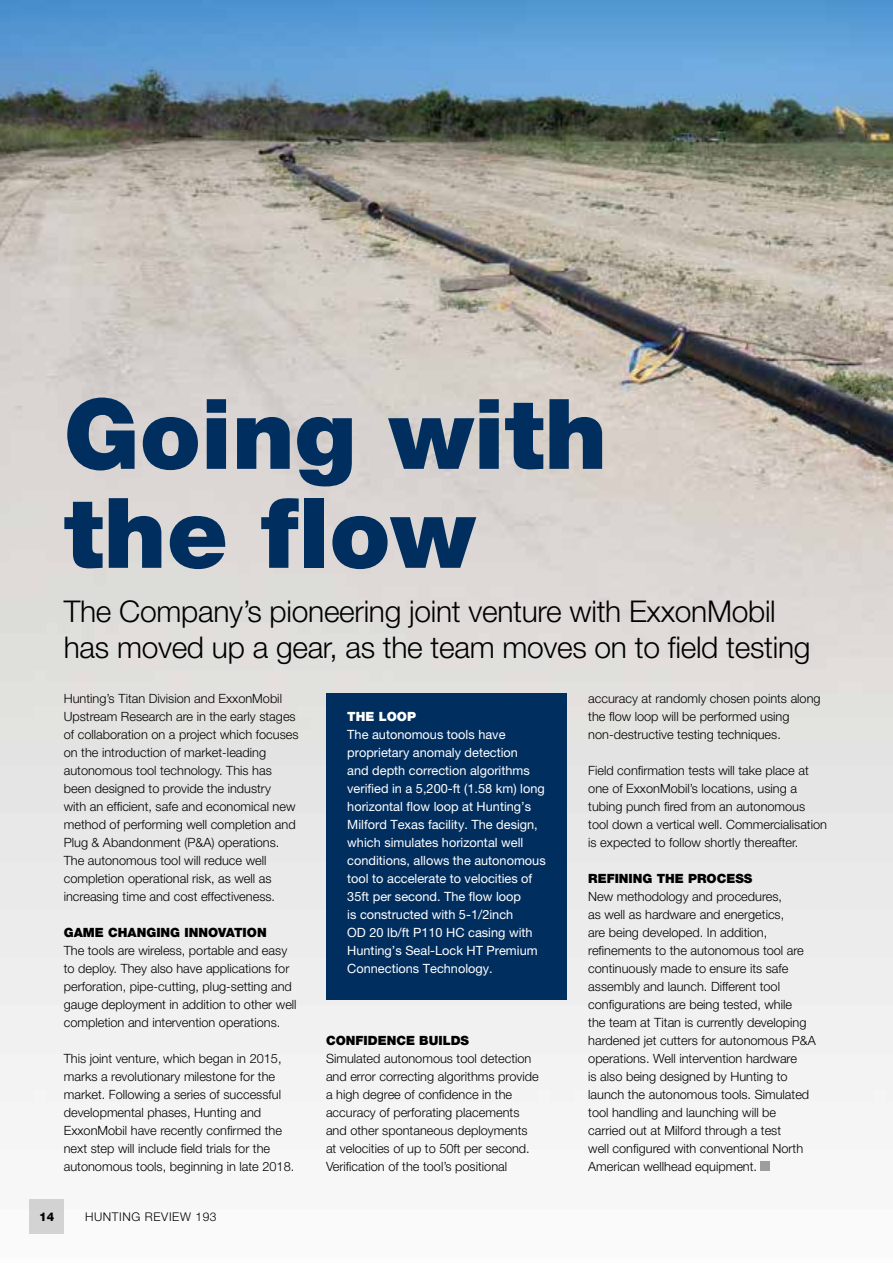
<style>
.page{position:relative;width:893px;height:1263px;background:#fff}
.page>*{position:absolute;margin:0;border:0;box-sizing:border-box;transform-origin:0 0}
.t1{font:900 97.5px/99px "Helvetica Neue LT Pro";color:#002e5f}
.t2{font:300 30px/36px "Helvetica Neue LT Pro";letter-spacing:-.01em;color:#000}
.t3{font:300 12.75px/18px "Helvetica Neue LT Pro";color:#000}
.t4{font:12.75px/18px "Helvetica Neue LT Pro";color:#fff}
.t5{font:900 12.75px "Helvetica Neue LT Pro";color:#000}
.t6{font:900 12.75px "Helvetica Neue LT Pro";color:#fff}
.t7{font:300 12px "Helvetica Neue LT Pro";letter-spacing:.05em;color:#000}
.t8{font:800 12px "Helvetica Neue LT Pro";color:#000}
</style>
<div class="page">
<img style="left:0;top:0;width:893px;height:1234px">
<div style="left:326px;top:694px;width:241px;height:54px;background:#002e5f"></div>
<div style="left:326px;top:712px;width:241px;height:288px;background:#002e5f"></div>
<div style="left:761px;top:1162px;width:9px;height:9px;background:#9d9d9c"></div>
<div style="left:30px;top:1199px;width:34px;height:34px;background:#d3d3d3"></div>
<h1 class="t1" style="left:64px;top:384px;width:545px">Going with the flow</h1>
<h2 class="t2" style="left:64px;top:592px;width:748px">The Company’s pioneering joint venture with ExxonMobil has moved up a gear, as the team moves on to field testing</h2>
<p class="t3" style="left:64px;top:689px;width:236px">Hunting’s Titan Division and ExxonMobil Upstream Research are in the early stages of collaboration on a project which focuses on the introduction of market-leading autonomous tool technology. This has been designed to provide the industry<br>with an efficient, safe and economical new method of performing well completion and Plug &amp; Abandonment (P&amp;A) operations.<br>The autonomous tool will reduce well completion operational risk, as well as increasing time and cost effectiveness.</p>
<p class="t5" style="left:64px;top:925px;width:204px">GAME CHANGING INNOVATION</p>
<p class="t3" style="left:64px;top:941px;width:234px">The tools are wireless, portable and easy to deploy. They also have applications for perforation, pipe-cutting, plug-setting and gauge deployment in addition to other well completion and intervention operations.</p>
<p class="t3" style="left:64px;top:1049px;width:232px">This joint venture, which began in 2015, marks a revolutionary milestone for the market. Following a series of successful developmental phases, Hunting and ExxonMobil have recently confirmed the next step will include field trials for the autonomous tools, beginning in late 2018.</p>
<p class="t8" style="left:39px;top:1209px;width:17px">14</p>
<p class="t7" style="left:85px;top:1209px;width:133px">HUNTING REVIEW 193</p>
<p class="t6" style="left:347px;top:709px;width:70px">THE LOOP</p>
<p class="t4" style="left:347px;top:725px;width:200px">The autonomous tools have proprietary anomaly detection<br>and depth correction algorithms verified in a 5,200-ft (1.58 km) long horizontal flow loop at Hunting’s<br>Milford Texas facility. The design, which simulates horizontal well conditions, allows the autonomous tool to accelerate to velocities of<br>35ft per second. The flow loop<br>is constructed with 5-1/2inch<br>OD 20 lb/ft P110 HC casing with<br>Hunting’s Seal-Lock HT Premium<br>Connections Technology.</p>
<p class="t5" style="left:326px;top:1033px;width:145px">CONFIDENCE BUILDS</p>
<p class="t3" style="left:326px;top:1049px;width:214px">Simulated autonomous tool detection and error correcting algorithms provide a high degree of confidence in the accuracy of perforating placements and other spontaneous deployments at velocities of up to 50ft per second.<br>Verification of the tool’s positional</p>
<p class="t3" style="left:588px;top:689px;width:234px">accuracy at randomly chosen points along the flow loop will be performed using non-destructive testing techniques.</p>
<p class="t3" style="left:588px;top:761px;width:240px">Field confirmation tests will take place at one of ExxonMobil’s locations, using a tubing punch fired from an autonomous tool down a vertical well. Commercialisation is expected to follow shortly thereafter.</p>
<p class="t5" style="left:588px;top:871px;width:166px">REFINING THE PROCESS</p>
<p class="t3" style="left:588px;top:887px;width:229px">New methodology and procedures,<br>as well as hardware and energetics,<br>are being developed. In addition, refinements to the autonomous tool are continuously made to ensure its safe assembly and launch. Different tool configurations are being tested, while<br>the team at Titan is currently developing hardened jet cutters for autonomous P&amp;A operations. Well intervention hardware<br>is also being designed by Hunting to launch the autonomous tools. Simulated tool handling and launching will be carried out at Milford through a test<br>well configured with conventional North American wellhead equipment.</p>
</div>
